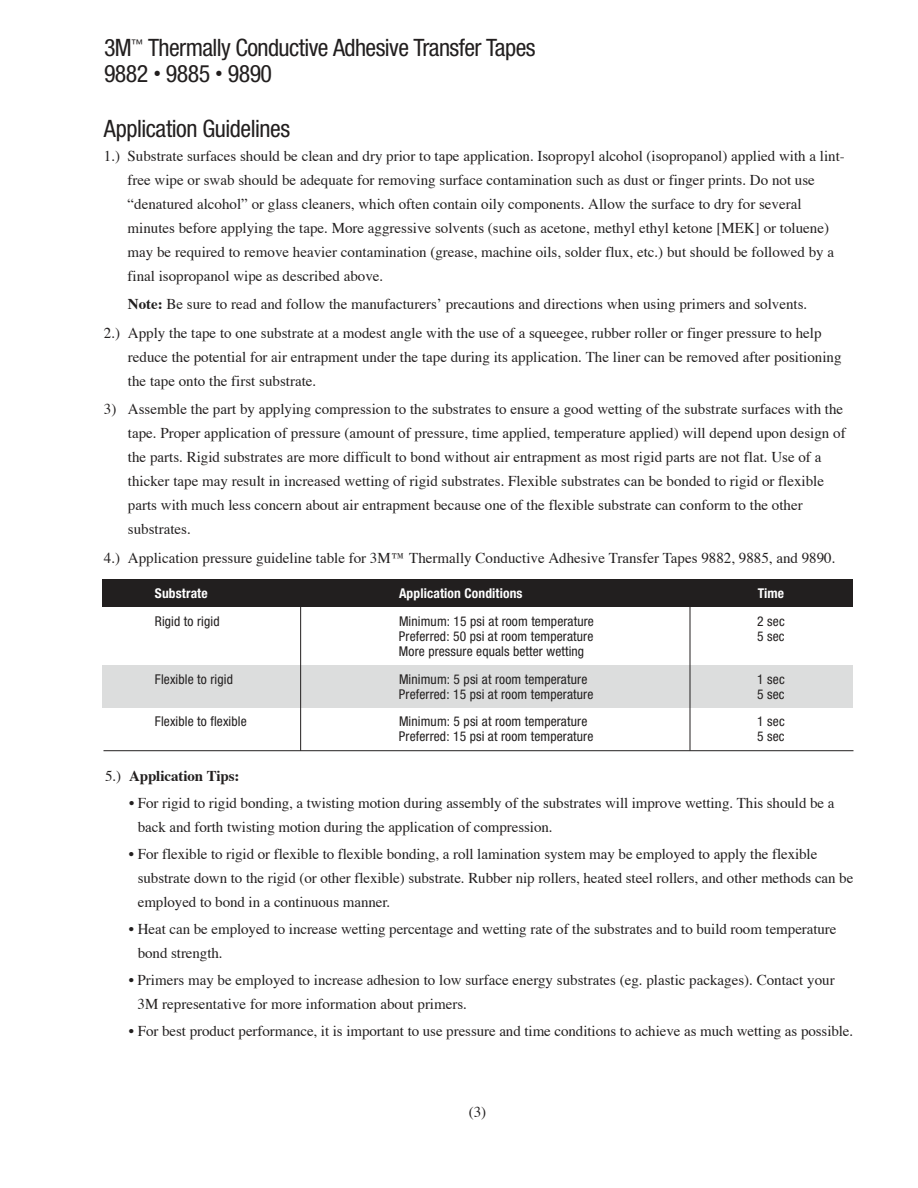
<style>
.page{position:relative;width:918px;height:1188px;background:#fff}
.page>*{position:absolute;margin:0;border:0;box-sizing:border-box;transform-origin:0 0}
.t1{font:condensed 24px/25.5px "Helvetica Neue";letter-spacing:-.025em;color:#221f1f}
.t2{font:15px/24px "Times";color:#221f1f}
.t3{font:condensed 13.5px "Helvetica Neue";letter-spacing:.01em;color:#221f1f}
.t4{font:700 condensed 13.5px "Helvetica Neue";letter-spacing:.01em;color:#fff}
.s1{font-family:"Helvetica";font-stretch:normal}
.s2{font-weight:700}
</style>
<div class="page">
<div style="left:102px;top:665px;width:750px;height:43px;background:#dcdddd"></div>
<div style="left:102px;top:580px;width:750px;height:27px;background:#221f1f"></div>
<hr style="left:103px;top:750px;width:750px;height:1px;background:#221f1f">
<hr style="left:300px;top:607px;width:1px;height:144px;background:#221f1f">
<hr style="left:690px;top:606px;width:1px;height:145px;background:#221f1f">
<h1 class="t1" style="left:104px;top:37px;width:433px">3M<sup>™</sup> Thermally Conductive Adhesive Transfer Tapes<br>9882 <span class="s1">ï</span> 9885 <span class="s1">ï</span> 9890</h1>
<h1 class="t1" style="left:104px;top:118px;width:188px">Application Guidelines</h1>
<p class="t2" style="left:128px;top:145px;width:719px;text-indent:-24px">1.) Substrate surfaces should be clean and dry prior to tape application. Isopropyl alcohol (isopropanol) applied with a lint&shy;free wipe or swab should be adequate for removing surface contamination such as dust or finger prints. Do not use ìdenatured alcoholî or glass cleaners, which often contain oily components. Allow the surface to dry for several minutes before applying the tape. More aggressive solvents (such as acetone, methyl ethyl ketone [MEK] or toluene) may be required to remove heavier contamination (grease, machine oils, solder flux, etc.) but should be followed by a final isopropanol wipe as described above.</p>
<p class="t2" style="left:104px;top:292px;width:719px;line-height:28.5px;text-indent:24px"><span class="s2">Note:</span> Be sure to read and follow the manufacturersí precautions and directions when using primers and solvents.<br>2.) Apply the tape to one substrate at a modest angle with the use of a squeegee, rubber roller or finger pressure to help</p>
<p class="t2" style="left:128px;top:346px;width:715px">reduce the potential for air entrapment under the tape during its application. The liner can be removed after positioning the tape onto the first substrate.</p>
<p class="t2" style="left:128px;top:399px;width:719px;text-indent:-24px">3) Assemble the part by applying compression to the substrates to ensure a good wetting of the substrate surfaces with the tape. Proper application of pressure (amount of pressure, time applied, temperature applied) will depend upon design of the parts. Rigid substrates are more difficult to bond without air entrapment as most rigid parts are not flat. Use of a thicker tape may result in increased wetting of rigid substrates. Flexible substrates can be bonded to rigid or flexible parts with much less concern about air entrapment because one of the flexible substrate can conform to the other substrates.</p>
<p class="t2" style="left:104px;top:547px;width:733px">4.) Application pressure guideline table for 3Mô Thermally Conductive Adhesive Transfer Tapes 9882, 9885, and 9890.</p>
<p class="t4" style="left:155px;top:588px;width:54px">Substrate</p>
<p class="t4" style="left:399px;top:588px;width:125px">Application Conditions</p>
<p class="t4" style="left:758px;top:588px;width:28px">Time</p>
<p class="t3" style="left:155px;top:616px;width:66px">Rigid to rigid</p>
<p class="t3" style="left:399px;top:616px;width:196px">Minimum: 15 psi at room temperature</p>
<p class="t3" style="left:757px;top:616px;width:29px">2 sec</p>
<p class="t3" style="left:399px;top:631px;width:196px">Preferred: 50 psi at room temperature</p>
<p class="t3" style="left:757px;top:631px;width:29px">5 sec</p>
<p class="t3" style="left:399px;top:646px;width:187px">More pressure equals better wetting</p>
<p class="t3" style="left:155px;top:674px;width:80px">Flexible to rigid</p>
<p class="t3" style="left:399px;top:674px;width:190px">Minimum: 5 psi at room temperature</p>
<p class="t3" style="left:757px;top:674px;width:29px">1 sec</p>
<p class="t3" style="left:399px;top:689px;width:196px">Preferred: 15 psi at room temperature</p>
<p class="t3" style="left:757px;top:689px;width:29px">5 sec</p>
<p class="t3" style="left:155px;top:717px;width:93px">Flexible to flexible</p>
<p class="t3" style="left:399px;top:717px;width:190px">Minimum: 5 psi at room temperature</p>
<p class="t3" style="left:757px;top:717px;width:29px">1 sec</p>
<p class="t3" style="left:399px;top:732px;width:196px">Preferred: 15 psi at room temperature</p>
<p class="t3" style="left:757px;top:732px;width:29px">5 sec</p>
<p class="t2" style="left:129px;top:764px;width:707px;line-height:27px;text-indent:-24px">5.) <span class="s2">Application Tips:<br></span>ï For rigid to rigid bonding, a twisting motion during assembly of the substrates will improve wetting. This should be a</p>
<p class="t2" style="left:129px;top:815px;width:690px;line-height:27px;text-indent:9px">back and forth twisting motion during the application of compression.<br>ï For flexible to rigid or flexible to flexible bonding, a roll lamination system may be employed to apply the flexible</p>
<p class="t2" style="left:138px;top:868px;width:717px">substrate down to the rigid (or other flexible) substrate. Rubber nip rollers, heated steel rollers, and other methods can be employed to bond in a continuous manner.</p>
<p class="t2" style="left:138px;top:919px;width:700px;text-indent:-9px">ï Heat can be employed to increase wetting percentage and wetting rate of the substrates and to build room temperature bond strength.</p>
<p class="t2" style="left:138px;top:970px;width:699px;text-indent:-9px">ï Primers may be employed to increase adhesion to low surface energy substrates (eg. plastic packages). Contact your<br>3M representative for more information about primers.</p>
<p class="t2" style="left:129px;top:1021px;width:726px">ï For best product performance, it is important to use pressure and time conditions to achieve as much wetting as possible.</p>
<p class="t2" style="left:469px;top:1101px;width:19px">(3)</p>
</div>
